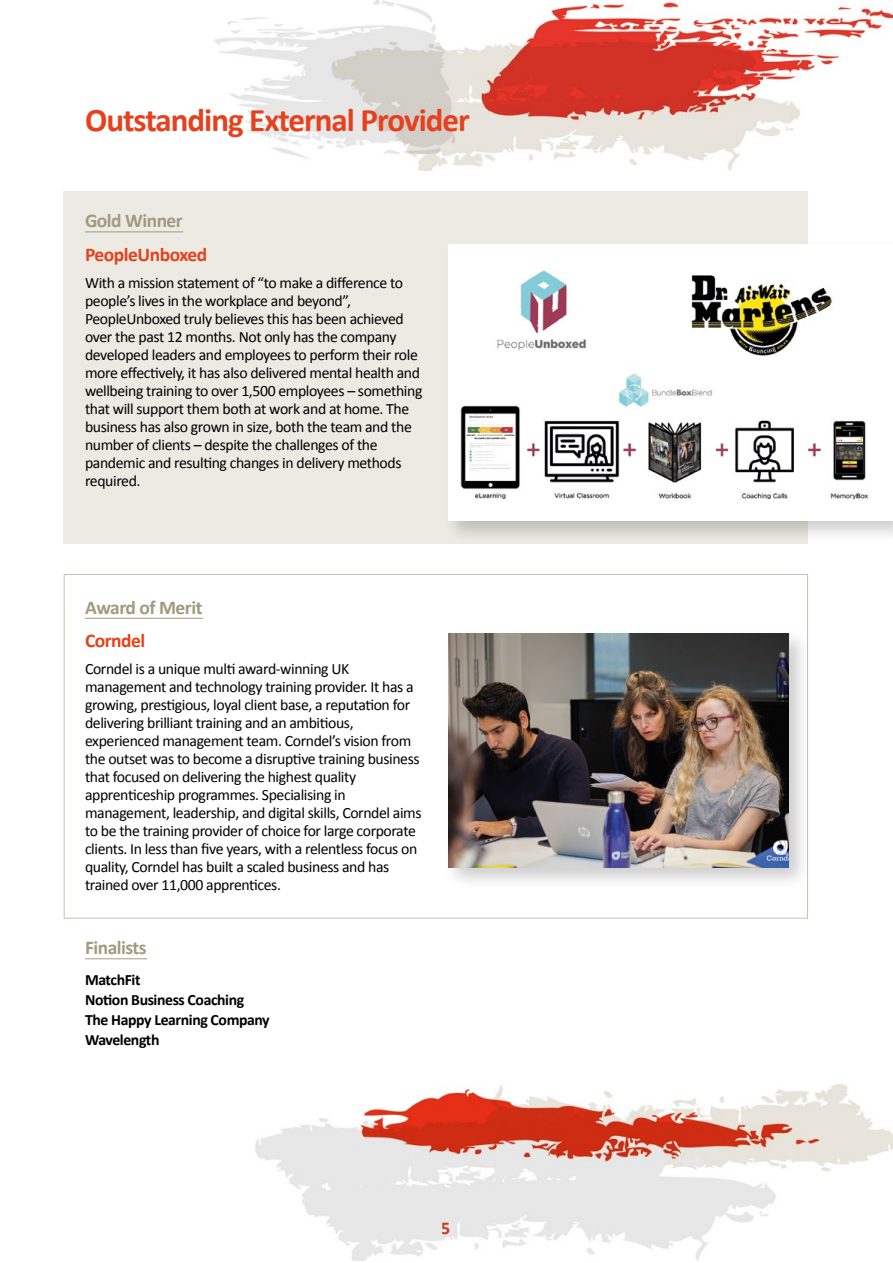
<style>
.page{position:relative;width:893px;height:1263px;background:#fff}
.page>*{position:absolute;margin:0;border:0;box-sizing:border-box;transform-origin:0 0}
.t1{font:700 33px "Calibri";letter-spacing:-.03em;color:#e7401c}
.t2{font:700 19.5px "Calibri";letter-spacing:-.025em;color:#a19a7e}
.t3{font:700 19.5px "Calibri";letter-spacing:-.025em;color:#e7401c}
.t4{font:700 18px "Calibri";color:#e7401c}
.t5{font:15.75px/18px "Calibri";letter-spacing:-.025em;color:#000}
.t6{font:700 15.75px/20.1px "Calibri";letter-spacing:-.025em;color:#000}
</style>
<div class="page">
<img style="left:255px;top:1085px;width:638px;height:176px">
<img style="left:214px;top:0;width:678px;height:170px">
<div style="left:64px;top:191px;width:744px;height:353px;background:#eceae3"></div>
<div style="left:443px;top:239px;width:450px;height:305px;background:#000;opacity:.2"></div>
<div style="left:449px;top:244px;width:444px;height:277px;background:#fff"></div>
<img style="left:460px;top:270px;width:409px;height:228px">
<div style="left:443px;top:628px;width:369px;height:262px;background:#000;opacity:.2"></div>
<img style="left:449px;top:634px;width:340px;height:233px">
<hr style="left:85px;top:231px;width:98px;height:1px;background:#a19a7e">
<hr style="left:85px;top:618px;width:118px;height:1px;background:#a19a7e">
<hr style="left:85px;top:958px;width:62px;height:1px;background:#a19a7e">
<h1 class="t1" style="left:85px;top:109px;width:386px">Outstanding External Provider</h1>
<p class="t2" style="left:85px;top:214px;width:99px">Gold Winner</p>
<p class="t3" style="left:85px;top:248px;width:124px">PeopleUnboxed</p>
<p class="t5" style="left:85px;top:273px;width:339px">With a mission statement of “to make a difference to people’s lives in the workplace and beyond”, PeopleUnboxed truly believes this has been achieved over the past 12 months. Not only has the company developed leaders and employees to perform their role more effectively, it has also delivered mental health and wellbeing training to over 1,500 employees – something that will support them both at work and at home. The business has also grown in size, both the team and the number of clients – despite the challenges of the pandemic and resulting changes in delivery methods required.</p>
<p class="t2" style="left:85px;top:600px;width:119px">Award of Merit</p>
<p class="t3" style="left:85px;top:634px;width:62px">Corndel</p>
<p class="t5" style="left:85px;top:659px;width:338px">Corndel is a unique multi award-winning UK management and technology training provider. It has a growing, prestigious, loyal client base, a reputation for delivering brilliant training and an ambitious, experienced management team. Corndel’s vision from the outset was to become a disruptive training business that focused on delivering the highest quality apprenticeship programmes. Specialising in management, leadership, and digital skills, Corndel aims to be the training provider of choice for large corporate clients. In less than five years, with a relentless focus on quality, Corndel has built a scaled business and has trained over 11,000 apprentices.</p>
<p class="t2" style="left:85px;top:941px;width:63px">Finalists</p>
<p class="t6" style="left:85px;top:971px;width:186px">MatchFit<br>Notion Business Coaching<br>The Happy Learning Company<br>Wavelength</p>
<p class="t4" style="left:442px;top:1217px;width:11px">5</p>
</div>
